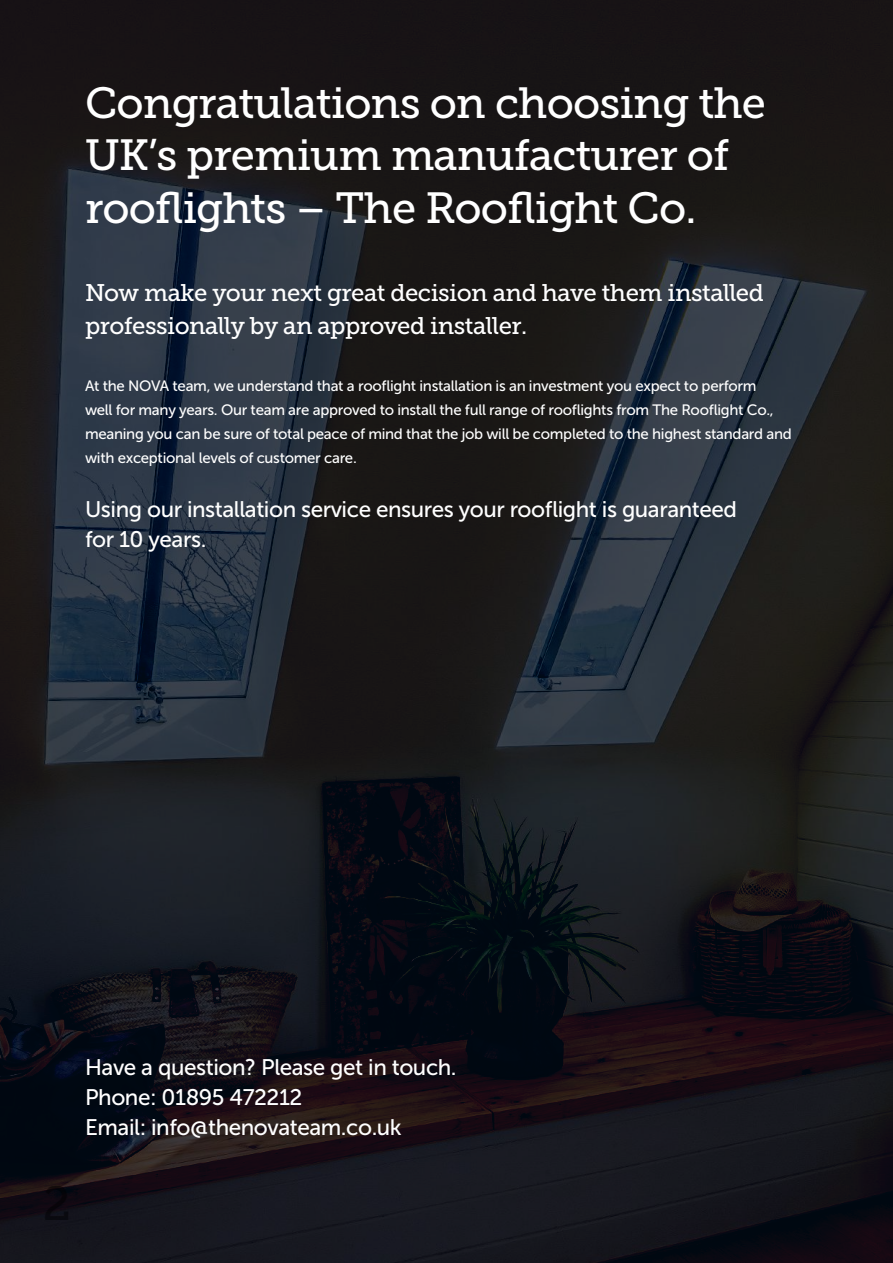
<style>
.page{position:relative;width:893px;height:1263px;background:#fff}
.page>*{position:absolute;margin:0;border:0;box-sizing:border-box;transform-origin:0 0}
.t1{font:43.5px/52.5px "Museo Slab 500";letter-spacing:-.02em;color:#fff}
.t2{font:24px/33px "Museo Slab 500";letter-spacing:-.02em;color:#fff}
.t3{font:22.5px/30px "Museo Sans 500";letter-spacing:-.02em;color:#fff}
.t4{font:15px/24px "Museo Sans 500";letter-spacing:-.02em;color:#fff}
</style>
<div class="page">
<img style="left:0;top:0;width:893px;height:1263px">
<h1 class="t1" style="left:85px;top:77px;width:682px">Congratulations on choosing the<br>UK’s premium manufacturer of rooflights – The Rooflight Co.</h1>
<h2 class="t2" style="left:85px;top:276px;width:680px">Now make your next great decision and have them installed professionally by an approved installer.</h2>
<p class="t4" style="left:85px;top:374px;width:708px">At the NOVA team, we understand that a rooflight installation is an investment you expect to perform<br>well for many years. Our team are approved to install the full range of rooflights from The Rooflight Co., meaning you can be sure of total peace of mind that the job will be completed to the highest standard and with exceptional levels of customer care.</p>
<h3 class="t3" style="left:85px;top:494px;width:654px">Using our installation service ensures your rooflight is guaranteed for 10 years.</h3>
<h3 class="t3" style="left:85px;top:1053px;width:373px">Have a question? Please get in touch.<br>Phone: 01895 472212<br>Email: info@thenovateam.co.uk</h3>
</div>
